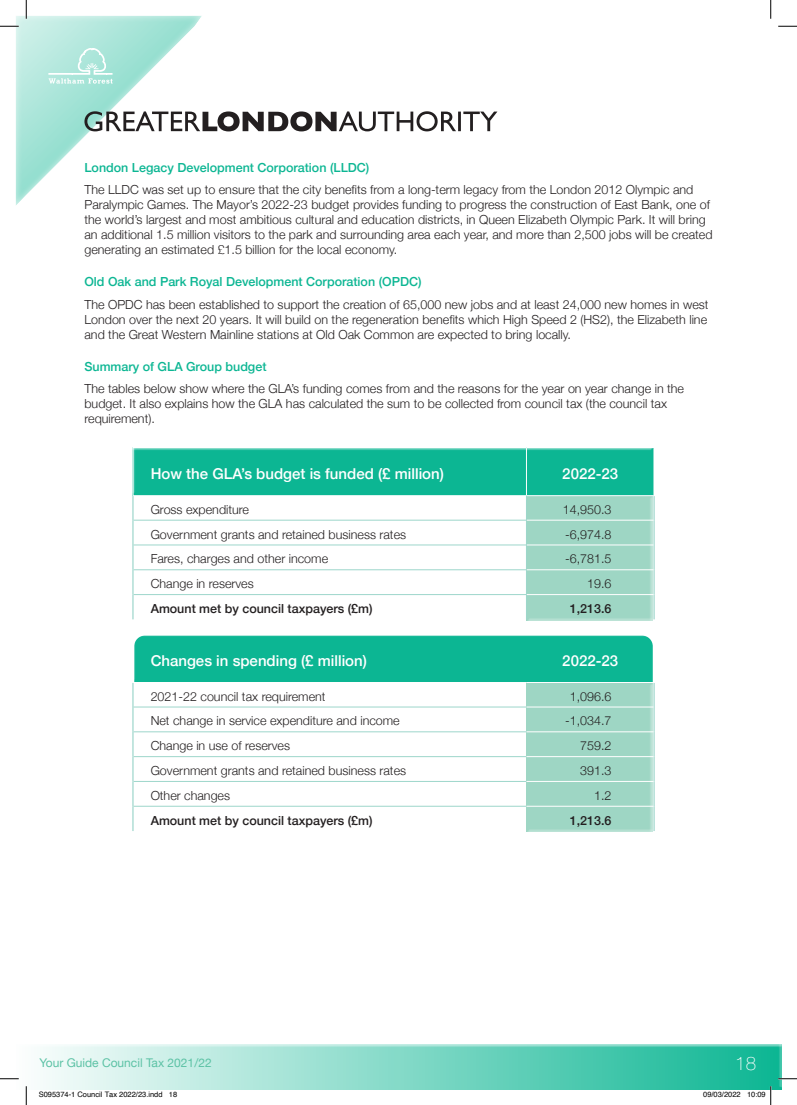
<style>
.page{position:relative;width:797px;height:1105px;background:#fff}
.page>*{position:absolute;margin:0;border:0;box-sizing:border-box;transform-origin:0 0}
.t1{font:100 18.75px "Helvetica Neue";color:#fff}
.t2{font:500 15px "Helvetica Neue";color:#fff}
.t3{font:300 12.5px/24.8px "Helvetica Neue";color:#231f20}
.t4{font:500 12.5px "Helvetica Neue";color:#0cb693}
.t5{font:12px "Helvetica Neue";color:#5cc2a5}
.t6{font:7.5px "Helvetica";color:#000}
.s1{font-weight:500}
</style>
<div class="page">
<div style="left:16px;top:1043px;width:765px;height:46px;background:#fff;opacity:.75"></div>
<div style="left:16px;top:16px;width:187px;height:191px;background:#fff;opacity:.75"></div>
<svg style="left:48px;top:48px;width:65px;height:36px;background:#bbeae0"></svg>
<svg style="left:770px;top:1086px;width:1px;height:19px"></svg>
<svg style="left:770px;top:0;width:1px;height:19px"></svg>
<svg style="left:25px;top:1086px;width:2px;height:19px"></svg>
<svg style="left:25px;top:0;width:2px;height:19px"></svg>
<svg style="left:778px;top:1078px;width:19px;height:1px"></svg>
<svg style="left:0;top:1078px;width:19px;height:1px"></svg>
<svg style="left:778px;top:25px;width:19px;height:2px"></svg>
<svg style="left:0;top:25px;width:19px;height:2px"></svg>
<div style="left:131px;top:633px;width:523px;height:49px;background:#0cb693"></div>
<div style="left:125px;top:440px;width:536px;height:187px;border:9px solid #fff;border-radius:15px"></div>
<div style="left:125px;top:627px;width:536px;height:211px;border:9px solid #fff;border-radius:15px"></div>
<svg style="left:84px;top:111px;width:413px;height:20px"></svg>
<div style="left:525px;top:494px;width:129px;height:127px;background:#fff;opacity:.75"></div>
<div style="left:131px;top:445px;width:523px;height:50px;background:#fff"></div>
<div style="left:131px;top:446px;width:523px;height:49px;background:#0cb693"></div>
<hr style="left:132px;top:447px;width:394px;height:1px;background:#fff">
<hr style="left:132px;top:448px;width:1px;height:47px;background:#fff">
<hr style="left:526px;top:447px;width:128px;height:1px;background:#fff">
<hr style="left:653px;top:448px;width:1px;height:47px;background:#fff">
<svg style="left:132px;top:496px;width:1px;height:123px"></svg>
<hr style="left:526px;top:495px;width:128px;height:1px;background:#fff">
<hr style="left:132px;top:495px;width:394px;height:1px;background:#fff">
<hr style="left:134px;top:520px;width:393px;height:1px;background:#9dd6cb">
<hr style="left:134px;top:545px;width:393px;height:1px;background:#9dd6cb">
<hr style="left:134px;top:569px;width:393px;height:1px;background:#9dd6cb">
<hr style="left:134px;top:594px;width:393px;height:1px;background:#9dd6cb">
<svg style="left:526px;top:496px;width:1px;height:123px"></svg>
<svg style="left:653px;top:496px;width:1px;height:123px"></svg>
<hr style="left:526px;top:448px;width:1px;height:47px;background:#fff">
<hr style="left:527px;top:520px;width:126px;height:1px;background:#fff">
<hr style="left:527px;top:545px;width:126px;height:1px;background:#fff">
<hr style="left:527px;top:569px;width:126px;height:1px;background:#fff">
<hr style="left:527px;top:594px;width:126px;height:1px;background:#fff">
<div style="left:525px;top:681px;width:129px;height:151px;background:#9ed6c4"></div>
<hr style="left:653px;top:635px;width:1px;height:47px;background:#fff">
<svg style="left:132px;top:683px;width:1px;height:148px"></svg>
<svg style="left:653px;top:683px;width:1px;height:148px"></svg>
<hr style="left:132px;top:682px;width:394px;height:1px;background:#fff">
<hr style="left:526px;top:682px;width:128px;height:1px;background:#fff">
<hr style="left:134px;top:707px;width:392px;height:1px;background:#9dd6cb">
<hr style="left:134px;top:731px;width:392px;height:1px;background:#9dd6cb">
<hr style="left:134px;top:756px;width:392px;height:1px;background:#9dd6cb">
<hr style="left:134px;top:781px;width:392px;height:1px;background:#9dd6cb">
<hr style="left:134px;top:806px;width:392px;height:1px;background:#9dd6cb">
<hr style="left:526px;top:707px;width:127px;height:1px;background:#fff">
<hr style="left:526px;top:731px;width:127px;height:1px;background:#fff">
<hr style="left:526px;top:756px;width:127px;height:1px;background:#fff">
<hr style="left:526px;top:781px;width:127px;height:1px;background:#fff">
<hr style="left:526px;top:806px;width:127px;height:1px;background:#fff">
<p class="t4" style="left:84px;top:157px;width:286px">London Legacy Development Corporation (LLDC)</p>
<p class="t3" style="left:84px;top:176px;width:610px">The LLDC was set up to ensure that the city benefits from a long-term legacy from the London 2012 Olympic and</p>
<p class="t3" style="left:84px;top:196px;width:629px;line-height:15px">Paralympic Games. The Mayor’s 2022-23 budget provides funding to progress the construction of East Bank, one of the world’s largest and most ambitious cultural and education districts, in Queen Elizabeth Olympic Park. It will bring an additional 1.5 million visitors to the park and surrounding area each year, and more than 2,500 jobs will be created generating an estimated £1.5 billion for the local economy.</p>
<p class="t4" style="left:84px;top:272px;width:338px">Old Oak and Park Royal Development Corporation (OPDC)</p>
<p class="t3" style="left:84px;top:291px;width:625px">The OPDC has been established to support the creation of 65,000 new jobs and at least 24,000 new homes in west</p>
<p class="t3" style="left:84px;top:306px;width:624px">London over the next 20 years. It will build on the regeneration benefits which High Speed 2 (HS2), the Elizabeth line</p>
<p class="t3" style="left:84px;top:321px;width:488px">and the Great Western Mainline stations at Old Oak Common are expected to bring locally.</p>
<p class="t4" style="left:84px;top:357px;width:183px">Summary of GLA Group budget</p>
<p class="t3" style="left:84px;top:380px;width:601px;line-height:15px">The tables below show where the GLA’s funding comes from and the reasons for the year on year change in the budget. It also explains how the GLA has calculated the sum to be collected from council tax (the council tax requirement).</p>
<p class="t2" style="left:151px;top:461px;width:295px">How the GLA’s budget is funded (£ million)</p>
<p class="t2" style="left:562px;top:461px;width:57px">2022-23</p>
<p class="t3" style="left:563px;top:496px;width:50px;text-align:right">14,950.3 -6,974.8 -6,781.5<br>19.6<br><span class="s1">1,213.6</span></p>
<p class="t2" style="left:151px;top:648px;width:218px">Changes in spending (£ million)</p>
<p class="t2" style="left:562px;top:648px;width:57px">2022-23</p>
<p class="t3" style="left:151px;top:683px;width:257px">2021-22 council tax requirement<br>Net change in service expenditure and income Change in use of reserves<br>Government grants and retained business rates Other changes<br><span class="s1">Amount met by council taxpayers (£m)</span></p>
<p class="t3" style="left:565px;top:683px;width:48px;text-align:right">1,096.6 -1,034.7<br>759.2<br>391.3<br>1.2<br><span class="s1">1,213.6</span></p>
<p class="t3" style="left:151px;top:496px;width:257px">Gross expenditure<br>Government grants and retained business rates<br>Fares, charges and other income<br>Change in reserves<br><span class="s1">Amount met by council taxpayers (£m)</span></p>
<p class="t5" style="left:39px;top:1054px;width:174px">Your Guide Council Tax 2021/22</p>
<h1 class="t1" style="left:735px;top:1049px;width:22px">18</h1>
<p class="t6" style="left:39px;top:1089px;width:140px">S095374-1 Council Tax 2022/23.indd 18</p>
<p class="t6" style="left:703px;top:1089px;width:64px">09/03/2022 10:09</p>
</div>
